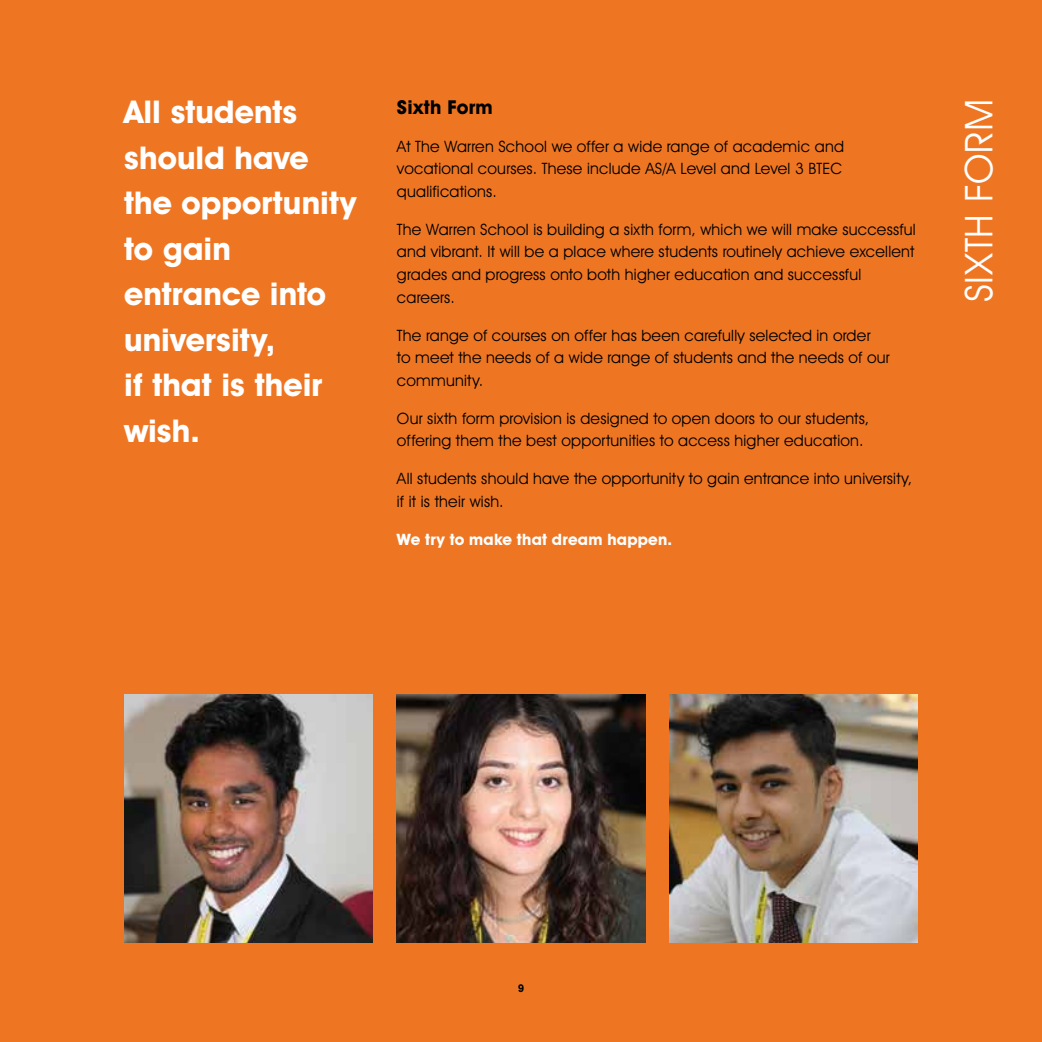
<style>
.page{position:relative;width:1042px;height:1042px;background:#ee7623}
.page>*{position:absolute;margin:0;border:0;box-sizing:border-box;transform-origin:0 0}
.t1{font:38.5px "Avant Garde IT Cby BT";letter-spacing:.01em;color:#fff}
.t2{font:700 31.5px/45.5px "Avant Garde IT Cby BT";letter-spacing:.005em;color:#fff}
.t3{font:700 19.25px "Avant Garde IT Cby BT";letter-spacing:.01em;color:#000}
.t4{font:15.75px/22.8px "Avant Garde IT Cby BT";letter-spacing:.015em;color:#000}
.t5{font:700 15.75px "Avant Garde IT Cby BT";letter-spacing:.015em;color:#fff}
.t6{font:700 condensed 10.5px "Avant Garde IT Cby BT";color:#000}
</style>
<div class="page">
<img style="left:670px;top:694px;width:248px;height:249px">
<img style="left:397px;top:694px;width:248px;height:249px">
<img style="left:124px;top:694px;width:248px;height:249px">
<h2 class="t2" style="left:124px;top:89px;width:234px">All students should have the opportunity to gain entrance into university,<br>if that is their wish.</h2>
<p class="t3" style="left:397px;top:95px;width:97px">Sixth Form</p>
<p class="t4" style="left:397px;top:134px;width:448px;text-align:justify">At The Warren School we offer a wide range of academic and vocational courses. These include AS/A Level and Level 3 BTEC qualifications.</p>
<p class="t4" style="left:397px;top:218px;width:520px">The Warren School is building a sixth form, which we will make successful and vibrant. It will be a place where students routinely achieve excellent grades and progress onto both higher education and successful careers.</p>
<p class="t4" style="left:397px;top:323px;width:494px">The range of courses on offer has been carefully selected in order<br>to meet the needs of a wide range of students and the needs of our community.</p>
<p class="t4" style="left:397px;top:407px;width:474px">Our sixth form provision is designed to open doors to our students, offering them the best opportunities to access higher education.</p>
<p class="t4" style="left:397px;top:467px;width:517px">All students should have the opportunity to gain entrance into university, if it is their wish.</p>
<p class="t5" style="left:397px;top:529px;width:277px">We try to make that dream happen.</p>
<h1 class="t1" style="left:955px;top:302px;width:204px;rotate:-90deg">SIXTH FORM</h1>
<p class="t6" style="left:518px;top:982px;width:7px">9</p>
</div>
